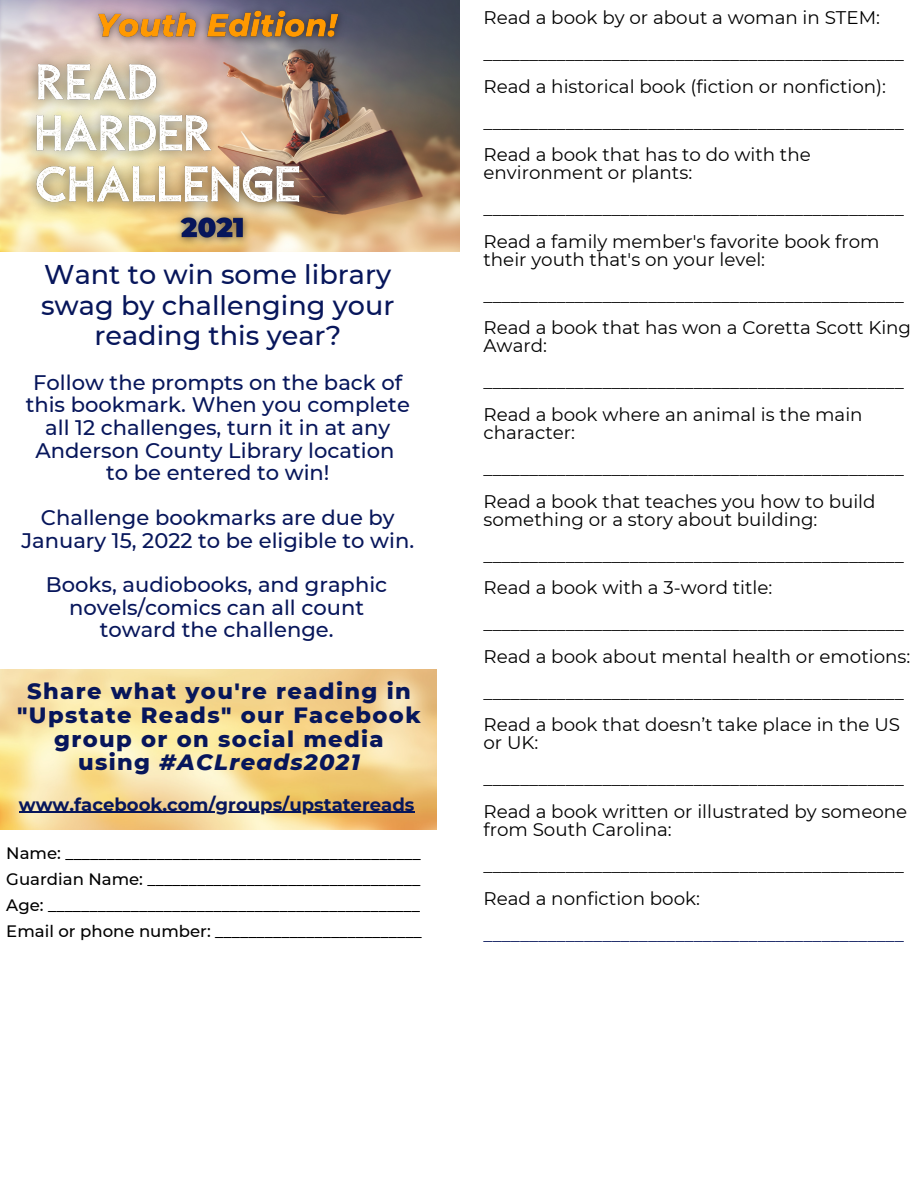
<style>
.page{position:relative;width:918px;height:1188px;background:#fff}
.page>*{position:absolute;margin:0;border:0;box-sizing:border-box;transform-origin:0 0}
.t1{font:500 27px/30.5px "Montserrat";color:#07165b;text-align:center}
.t2{font:800 22.5px/23.7px "Montserrat";letter-spacing:.06em;color:#07165b;text-align:center}
.t3{font:500 21px/22.5px "Montserrat";color:#07165b;text-align:center}
.t4{font:18.3px/18px "Montserrat";color:#000}
.t5{font:18.3px "Montserrat";color:#07165b}
.t6{font:700 18px "Montserrat";color:#07165b}
.t7{font:500 16.5px "Montserrat";color:#000}
.s1{font-style:italic}
</style>
<div class="page">
<img style="left:0;top:0;width:459px;height:252px">
<img style="left:0;top:670px;width:436px;height:159px">
<hr style="left:19px;top:812px;width:395px;height:1px;background:#07165b">
<img style="left:14px;top:29px;width:329px;height:207px">
<img style="left:167px;top:198px;width:90px;height:54px">
<img style="left:83px;top:0;width:269px;height:62px">
<p class="t1" style="left:41px;top:259px;width:355px">Want to win some library swag by challenging your reading this year?</p>
<p class="t3" style="left:26px;top:371px;width:386px">Follow the prompts on the back of this bookmark. When you complete all 12 challenges, turn it in at any Anderson County Library location</p>
<p class="t3" style="left:106px;top:461px;width:225px">to be entered to win!</p>
<p class="t3" style="left:21px;top:506px;width:394px">Challenge bookmarks are due by<br>January 15, 2022 to be eligible to win.</p>
<p class="t3" style="left:46px;top:573px;width:343px">Books, audiobooks, and graphic novels/comics can all count toward the challenge.</p>
<p class="t2" style="left:17px;top:679px;width:405px">Share what you're reading in "Upstate Reads" our Facebook group or on social media using <span class="s1">#ACLreads2021</span></p>
<p class="t6" style="left:19px;top:793px;width:397px">www.facebook.com/groups/upstatereads</p>
<p class="t7" style="left:6px;top:843px;width:416px">Name: ___________________________________________</p>
<p class="t7" style="left:6px;top:869px;width:415px">Guardian Name: _________________________________</p>
<p class="t7" style="left:6px;top:895px;width:415px">Age: _____________________________________________</p>
<p class="t7" style="left:6px;top:921px;width:417px">Email or phone number: _________________________</p>
<p class="t4" style="left:484px;top:8px;width:398px">Read a book by or about a woman in STEM:</p>
<p class="t4" style="left:484px;top:44px;width:422px">______________________________________________</p>
<p class="t4" style="left:484px;top:77px;width:404px">Read a historical book (fiction or nonfiction):</p>
<p class="t4" style="left:484px;top:113px;width:422px">______________________________________________</p>
<p class="t4" style="left:484px;top:146px;width:329px">Read a book that has to do with the environment or plants:</p>
<p class="t4" style="left:484px;top:200px;width:422px">______________________________________________</p>
<p class="t4" style="left:484px;top:232px;width:397px">Read a family member's favorite book from their youth that's on your level:</p>
<p class="t4" style="left:484px;top:286px;width:422px">______________________________________________</p>
<p class="t4" style="left:484px;top:319px;width:429px">Read a book that has won a Coretta Scott King<br>Award:</p>
<p class="t4" style="left:484px;top:373px;width:422px">______________________________________________</p>
<p class="t4" style="left:484px;top:405px;width:381px">Read a book where an animal is the main character:</p>
<p class="t4" style="left:484px;top:459px;width:422px">______________________________________________</p>
<p class="t4" style="left:484px;top:492px;width:394px">Read a book that teaches you how to build something or a story about building:</p>
<p class="t4" style="left:484px;top:546px;width:422px">______________________________________________</p>
<p class="t4" style="left:484px;top:579px;width:290px">Read a book with a 3-word title:</p>
<p class="t4" style="left:484px;top:615px;width:422px">______________________________________________</p>
<p class="t4" style="left:484px;top:647px;width:428px">Read a book about mental health or emotions:</p>
<p class="t4" style="left:484px;top:683px;width:422px">______________________________________________</p>
<p class="t4" style="left:484px;top:716px;width:418px">Read a book that doesn’t take place in the US or UK:</p>
<p class="t4" style="left:484px;top:770px;width:422px">______________________________________________</p>
<p class="t4" style="left:484px;top:802px;width:425px">Read a book written or illustrated by someone from South Carolina:</p>
<p class="t4" style="left:484px;top:856px;width:422px">______________________________________________</p>
<p class="t4" style="left:484px;top:889px;width:218px">Read a nonfiction book:</p>
<p class="t5" style="left:484px;top:923px;width:422px">______________________________________________</p>
</div>
